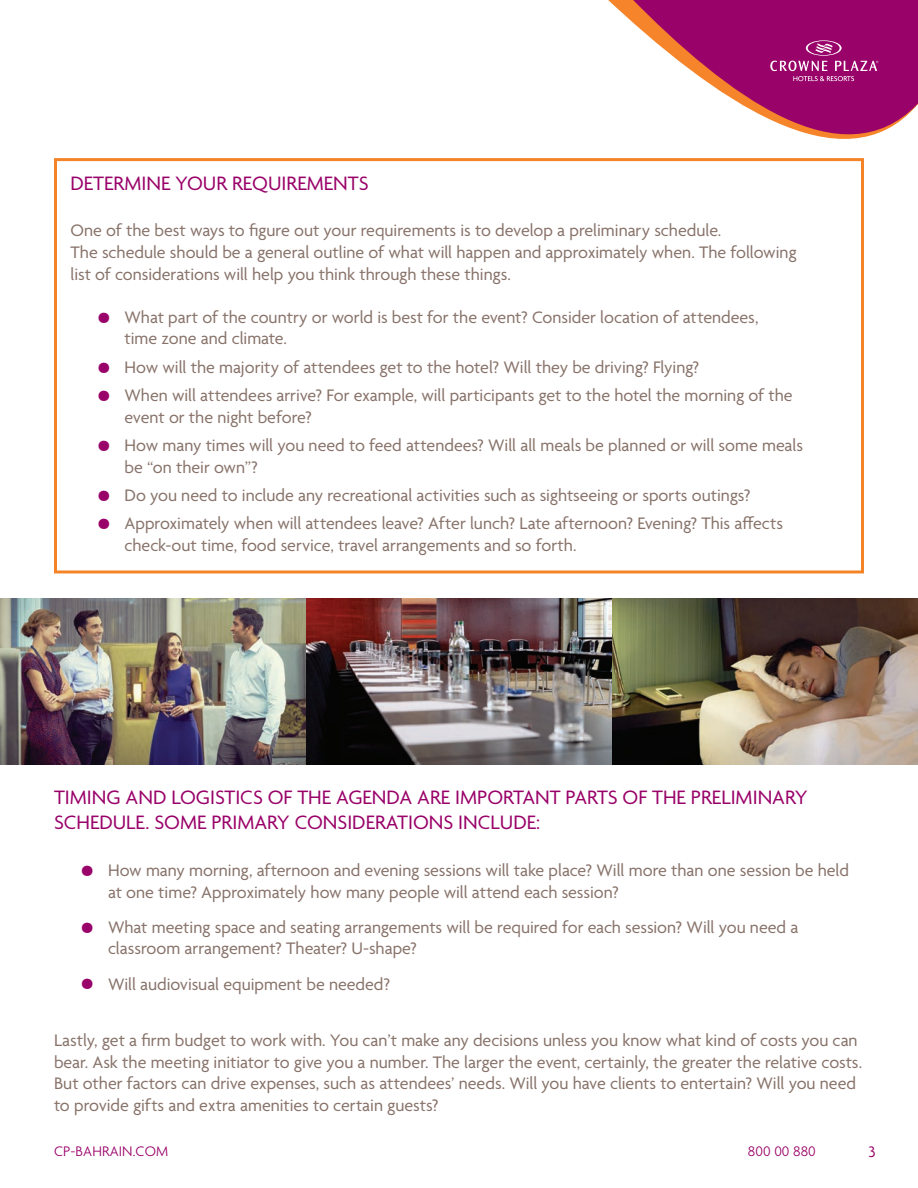
<style>
.page{position:relative;width:918px;height:1188px;background:#fff}
.page>*{position:absolute;margin:0;border:0;box-sizing:border-box;transform-origin:0 0}
.t1{font:21px/25.2px "Agenda";color:#990269}
.t2{font:18px/21.6px "Agenda";color:#877269}
.t3{font:16.5px "Agenda";color:#990269}
.t4{font:300 15px "Agenda";letter-spacing:.005em;color:#990269}
.s1{font-weight:600;font-size:33px;color:#990269}
</style>
<div class="page">
<svg style="left:608px;top:0;width:21px;height:19px"></svg>
<svg style="left:629px;top:0;width:289px;height:139px"></svg>
<div style="left:54px;top:158px;width:810px;height:415px;border:3px solid #f58429"></div>
<img style="left:0;top:598px;width:306px;height:166px">
<img style="left:306px;top:598px;width:306px;height:166px">
<img style="left:612px;top:598px;width:306px;height:166px">
<p class="t1" style="left:70px;top:172px;width:300px">DETERMINE YOUR REQUIREMENTS</p>
<p class="t2" style="left:70px;top:221px;width:728px">One of the best ways to figure out your requirements is to develop a preliminary schedule.<br>The schedule should be a general outline of what will happen and approximately when. The following list of considerations will help you think through these things.</p>
<p class="t2" style="left:124px;top:307px;width:635px;text-indent:-27px"><span class="s1">•</span> What part of the country or world is best for the event? Consider location of attendees, time zone and climate.</p>
<p class="t2" style="left:97px;top:357px;width:603px"><span class="s1">•</span> How will the majority of attendees get to the hotel? Will they be driving? Flying?</p>
<p class="t2" style="left:124px;top:386px;width:670px;text-indent:-27px"><span class="s1">•</span> When will attendees arrive? For example, will participants get to the hotel the morning of the event or the night before?</p>
<p class="t2" style="left:124px;top:436px;width:680px;text-indent:-27px"><span class="s1">•</span> How many times will you need to feed attendees? Will all meals be planned or will some meals be “on their own”?</p>
<p class="t2" style="left:97px;top:486px;width:654px"><span class="s1">•</span> Do you need to include any recreational activities such as sightseeing or sports outings?</p>
<p class="t2" style="left:124px;top:514px;width:660px;text-indent:-27px"><span class="s1">•</span> Approximately when will attendees leave? After lunch? Late afternoon? Evening? This a-ects check-out time, food service, travel arrangements and so forth.</p>
<p class="t1" style="left:54px;top:786px;width:755px">TIMING AND LOGISTICS OF THE AGENDA ARE IMPORTANT PARTS OF THE PRELIMINARY<br>SCHEDULE. SOME PRIMARY CONSIDERATIONS INCLUDE:</p>
<p class="t2" style="left:108px;top:861px;width:742px;text-indent:-27px"><span class="s1">•</span> How many morning, afternoon and evening sessions will take place? Will more than one session be held at one time? Approximately how many people will attend each session?</p>
<p class="t2" style="left:108px;top:917px;width:692px;text-indent:-27px"><span class="s1">•</span> What meeting space and seating arrangements will be required for each session? Will you need a classroom arrangement? Theater? U-shape?</p>
<p class="t2" style="left:81px;top:974px;width:311px"><span class="s1">•</span> Will audiovisual equipment be needed?</p>
<p class="t2" style="left:54px;top:1031px;width:810px">Lastly, get a firm budget to work with. You can’t make any decisions unless you know what kind of costs you can bear. Ask the meeting initiator to give you a number. The larger the event, certainly, the greater the relative costs.<br>But other factors can drive expenses, such as attendees’ needs. Will you have clients to entertain? Will you need to provide gifts and extra amenities to certain guests?</p>
<p class="t4" style="left:54px;top:1144px;width:116px">CP-BAHRAIN.COM</p>
<p class="t4" style="left:748px;top:1144px;width:69px">800 00 880</p>
<p class="t3" style="left:869px;top:1143px;width:9px">3</p>
</div>
